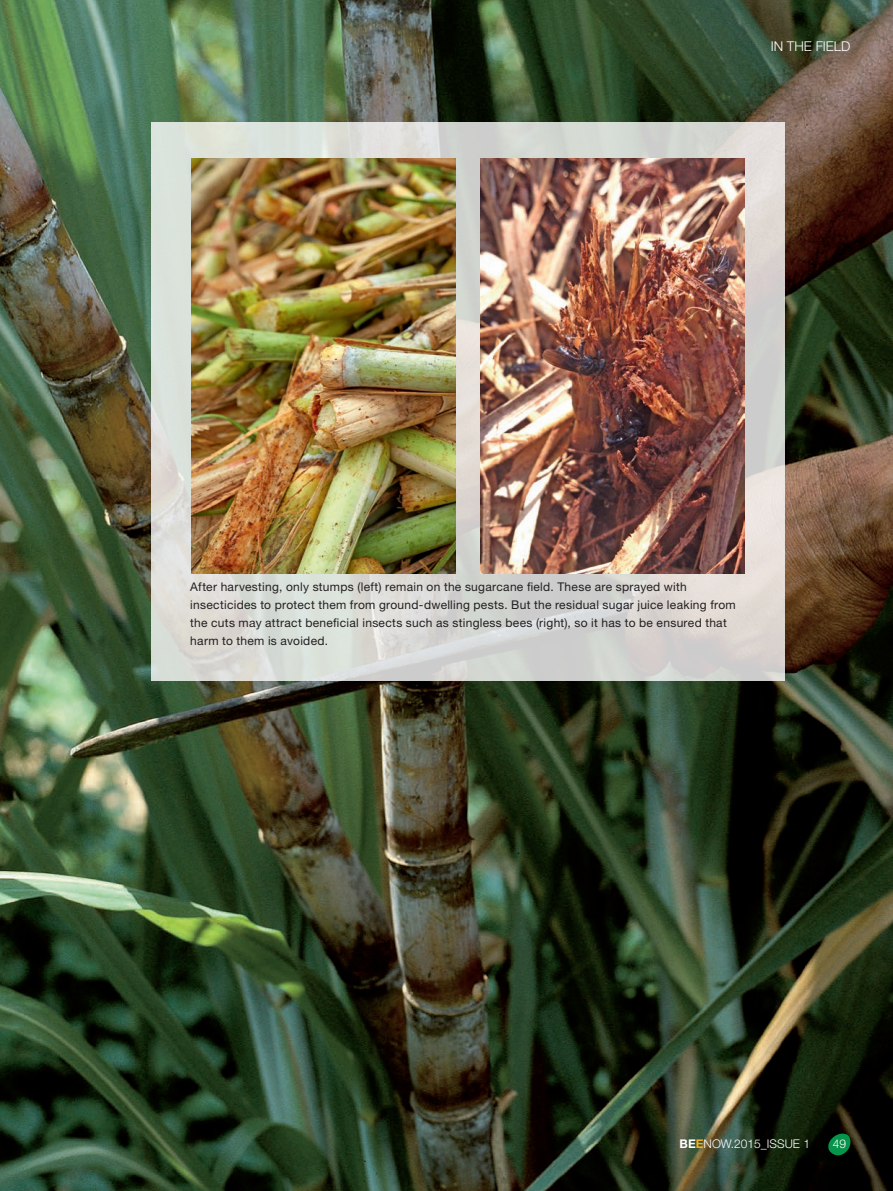
<style>
.page{position:relative;width:893px;height:1191px;background:#fff}
.page>*{position:absolute;margin:0;border:0;box-sizing:border-box;transform-origin:0 0}
.Rubrik_9pt_Gross{font:300 13.5px "Helvetica Neue LT Pro";color:#fff}
.Bildunterschrift_8pt{font:12px/18px "Helvetica Neue LTW1 G";letter-spacing:.025em;color:#231f20}
.t1{font:300 12px "Helvetica Neue LT Pro";color:#fff}
.s1{font-family:"Helvetica Neue LTW1 G";font-weight:700}
.s2{font-family:"Helvetica Neue LTW1 G";font-weight:700;color:#faaf18}
</style>
<div class="page">
<img style="left:0;top:0;width:893px;height:1191px">
<svg style="left:827px;top:1132px;width:25px;height:25px"></svg>
<svg style="left:151px;top:123px;width:633px;height:558px;background:#d8d8d4"></svg>
<img style="left:191px;top:159px;width:264px;height:414px">
<img style="left:480px;top:159px;width:264px;height:414px">
<p class="Rubrik_9pt_Gross" style="left:771px;top:38px;width:81px">IN THE FIELD</p>
<p class="Bildunterschrift_8pt" style="left:190px;top:578px;width:547px">After harvesting, only stumps (left) remain on the sugarcane field. These are sprayed with insecticides to protect them from ground-dwelling pests. But the residual sugar juice leaking from the cuts may attract beneficial insects such as stingless bees (right), so it has to be ensured that harm to them is avoided.</p>
<p class="t1" style="left:680px;top:1136px;width:132px"><span class="s1">BE</span><span class="s2">E</span>NOW.2015_ISSUE 1</p>
<p class="t1" style="left:833px;top:1136px;width:15px">49</p>
</div>
